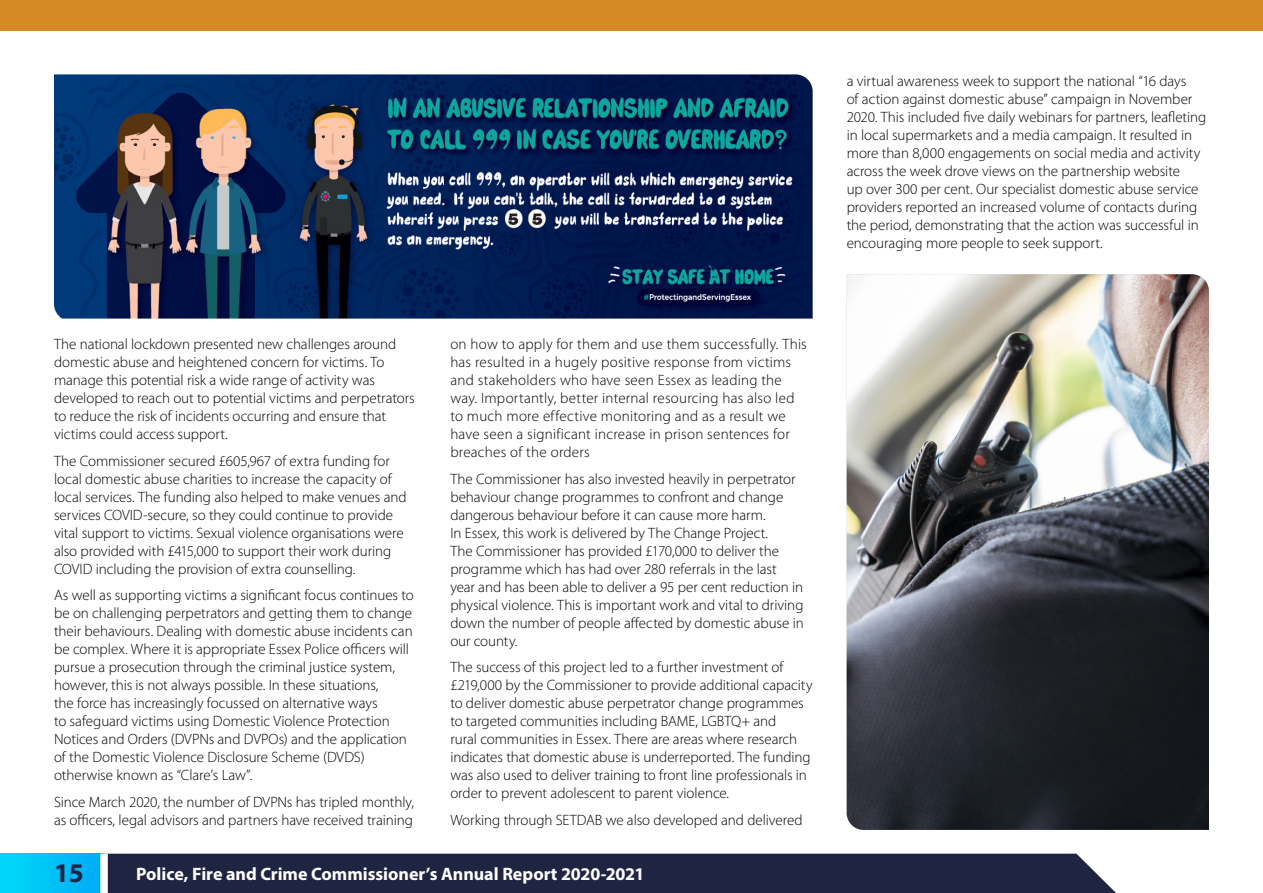
<style>
.page{position:relative;width:1263px;height:893px;background:#fff}
.page>*{position:absolute;margin:0;border:0;box-sizing:border-box;transform-origin:0 0}
.t1{font:700 27px "Myriad Pro";color:#1f2442}
.t2{font:700 18px "Myriad Pro";color:#fff}
.t3{font:300 15px/18px "Myriad Pro";letter-spacing:-.005em;color:#000}
.t4{font:300 15px/18px "Myriad Pro";letter-spacing:.015em;color:#000}
</style>
<div class="page">
<div style="left:0;top:0;width:1263px;height:30px;background:#d58a24"></div>
<div style="left:108px;top:854px;width:1008px;height:39px;background:#1f2442"></div>
<div style="left:0;top:854px;width:103px;height:39px;background:linear-gradient(to right,#00daf7,#00aaf7)"></div>
<div style="left:100px;top:854px;width:8px;height:39px;background:#fff"></div>
<img style="left:54px;top:74px;width:759px;height:245px">
<img style="left:847px;top:274px;width:362px;height:556px">
<p class="t3" style="left:847px;top:72px;width:361px">a virtual awareness week to support the national “16 days<br>of action against domestic abuse” campaign in November 2020. This included five daily webinars for partners, leafleting in local supermarkets and a media campaign. It resulted in more than 8,000 engagements on social media and activity across the week drove views on the partnership website<br>up over 300 per cent. Our specialist domestic abuse service providers reported an increased volume of contacts during the period, demonstrating that the action was successful in encouraging more people to seek support.</p>
<p class="t3" style="left:54px;top:335px;width:362px">The national lockdown presented new challenges around domestic abuse and heightened concern for victims. To manage this potential risk a wide range of activity was developed to reach out to potential victims and perpetrators to reduce the risk of incidents occurring and ensure that victims could access support.</p>
<p class="t3" style="left:54px;top:452px;width:354px">The Commissioner secured £605,967 of extra funding for local domestic abuse charities to increase the capacity of local services. The funding also helped to make venues and services COVID-secure, so they could continue to provide vital support to victims. Sexual violence organisations were also provided with £415,000 to support their work during COVID including the provision of extra counselling.</p>
<p class="t3" style="left:54px;top:586px;width:361px">As well as supporting victims a significant focus continues to be on challenging perpetrators and getting them to change their behaviours. Dealing with domestic abuse incidents can be complex. Where it is appropriate Essex Police officers will pursue a prosecution through the criminal justice system, however, this is not always possible. In these situations,<br>the force has increasingly focussed on alternative ways<br>to safeguard victims using Domestic Violence Protection Notices and Orders (DVPNs and DVPOs) and the application of the Domestic Violence Disclosure Scheme (DVDS) otherwise known as “Clare’s Law”.</p>
<p class="t3" style="left:54px;top:793px;width:361px">Since March 2020, the number of DVPNs has tripled monthly, as officers, legal advisors and partners have received training</p>
<p class="t4" style="left:450px;top:335px;width:358px">on how to apply for them and use them successfully. This has resulted in a hugely positive response from victims and stakeholders who have seen Essex as leading the way. Importantly, better internal resourcing has also led to much more effective monitoring and as a result we have seen a significant increase in prison sentences for breaches of the orders</p>
<p class="t3" style="left:450px;top:470px;width:355px">The Commissioner has also invested heavily in perpetrator behaviour change programmes to confront and change dangerous behaviour before it can cause more harm.<br>In Essex, this work is delivered by The Change Project.<br>The Commissioner has provided £170,000 to deliver the programme which has had over 280 referrals in the last year and has been able to deliver a 95 per cent reduction in physical violence. This is important work and vital to driving down the number of people affected by domestic abuse in our county.</p>
<p class="t3" style="left:450px;top:658px;width:364px">The success of this project led to a further investment of £219,000 by the Commissioner to provide additional capacity to deliver domestic abuse perpetrator change programmes to targeted communities including BAME, LGBTQ+ and<br>rural communities in Essex. There are areas where research indicates that domestic abuse is underreported. The funding was also used to deliver training to front line professionals in order to prevent adolescent to parent violence.</p>
<p class="t3" style="left:450px;top:811px;width:354px">Working through SETDAB we also developed and delivered</p>
<h1 class="t1" style="left:54px;top:855px;width:31px">15</h1>
<p class="t2" style="left:136px;top:862px;width:510px">Police, Fire and Crime Commissioner’s Annual Report 2020-2021</p>
</div>
